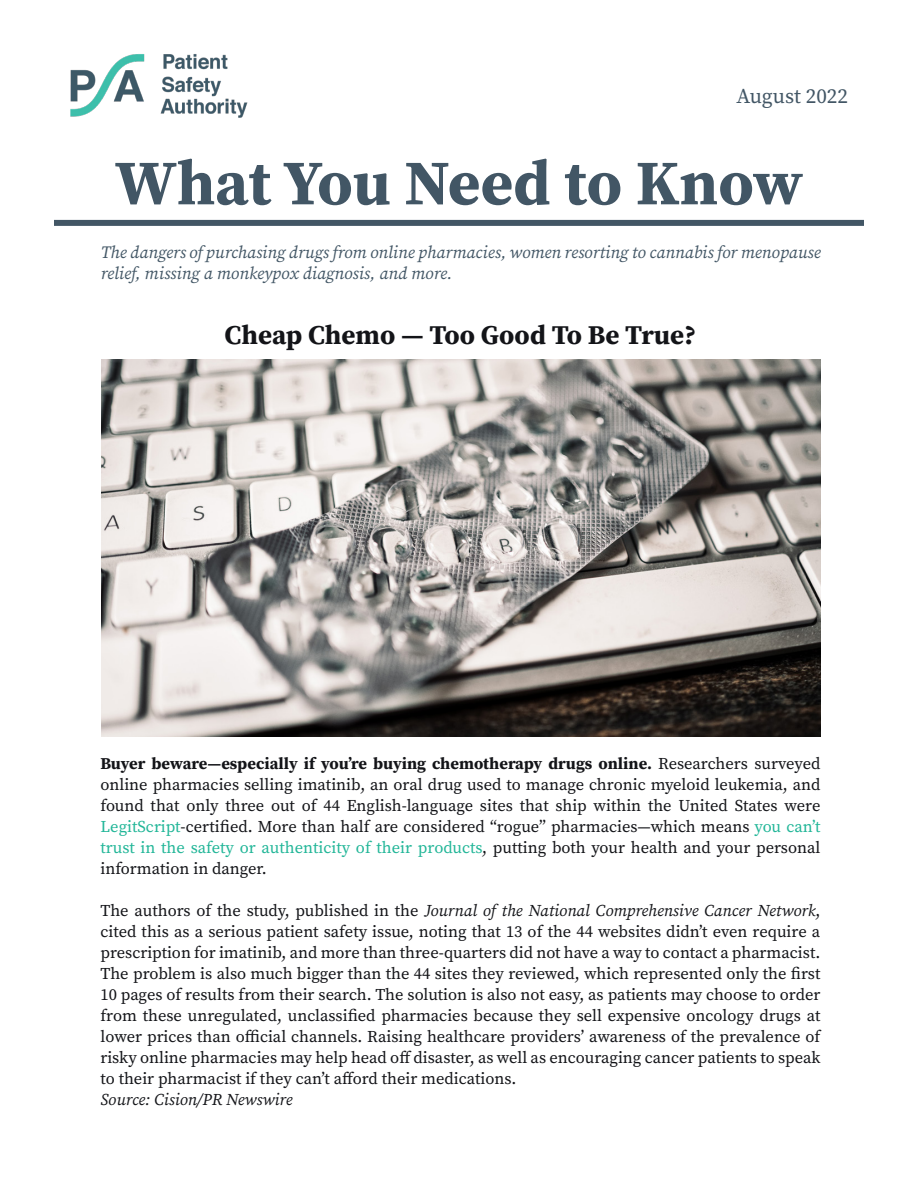
<style>
.page{position:relative;width:918px;height:1188px;background:#fff}
.page>*{position:absolute;margin:0;border:0;box-sizing:border-box;transform-origin:0 0}
.t1{font:700 63px "Source Serif Pro";color:#425665}
.t2{font:700 27px "Source Serif Pro";color:#131418}
.t3{font:21px "Source Serif Pro";color:#425665}
.t4{font:italic 17.25px/20.7px "Source Serif Pro";color:#425665}
.t5{font:16.5px/21px "Source Serif Pro";color:#131418;text-align:justify}
.t6{font:italic 16.5px "Source Serif Pro";color:#131418}
.s1{font-weight:700}
.s2{color:#22b698}
.s3{font-style:italic}
</style>
<div class="page">
<img style="left:70px;top:54px;width:178px;height:64px">
<div style="left:54px;top:220px;width:810px;height:6px;background:#425665"></div>
<img style="left:102px;top:359px;width:718px;height:377px">
<p class="t3" style="left:736px;top:82px;width:113px">August 2022</p>
<h1 class="t1" style="left:115px;top:140px;width:690px">What You Need to Know</h1>
<p class="t4" style="left:101px;top:242px;width:721px">The dangers of purchasing drugs from online pharmacies, women resorting to cannabis for menopause relief, missing a monkeypox diagnosis, and more.</p>
<h2 class="t2" style="left:225px;top:316px;width:473px">Cheap Chemo — Too Good To Be True?</h2>
<p class="t5" style="left:100px;top:753px;width:722px"><span class="s1">Buyer beware—especially if you’re buying chemotherapy drugs online.</span> Researchers surveyed online pharmacies selling imatinib, an oral drug used to manage chronic myeloid leukemia, and found that only three out of 44 English-language sites that ship within the United States were <span class="s2">LegitScript</span>-certified. More than half are considered “rogue” pharmacies—which means <span class="s2">you can’t trust in the safety or authenticity of their products</span>, putting both your health and your personal information in danger.</p>
<p class="t5" style="left:100px;top:900px;width:722px">The authors of the study, published in the <span class="s3">Journal of the National Comprehensive Cancer Network</span>, cited this as a serious patient safety issue, noting that 13 of the 44 websites didn’t even require a prescription for imatinib, and more than three-quarters did not have a way to contact a pharmacist.<br>The problem is also much bigger than the 44 sites they reviewed, which represented only the first 10 pages of results from their search. The solution is also not easy, as patients may choose to order from these unregulated, unclassified pharmacies because they sell expensive oncology drugs at lower prices than official channels. Raising healthcare providers’ awareness of the prevalence of risky online pharmacies may help head off disaster, as well as encouraging cancer patients to speak to their pharmacist if they can’t afford their medications.</p>
<p class="t6" style="left:100px;top:1089px;width:194px">Source: Cision/PR Newswire</p>
</div>
